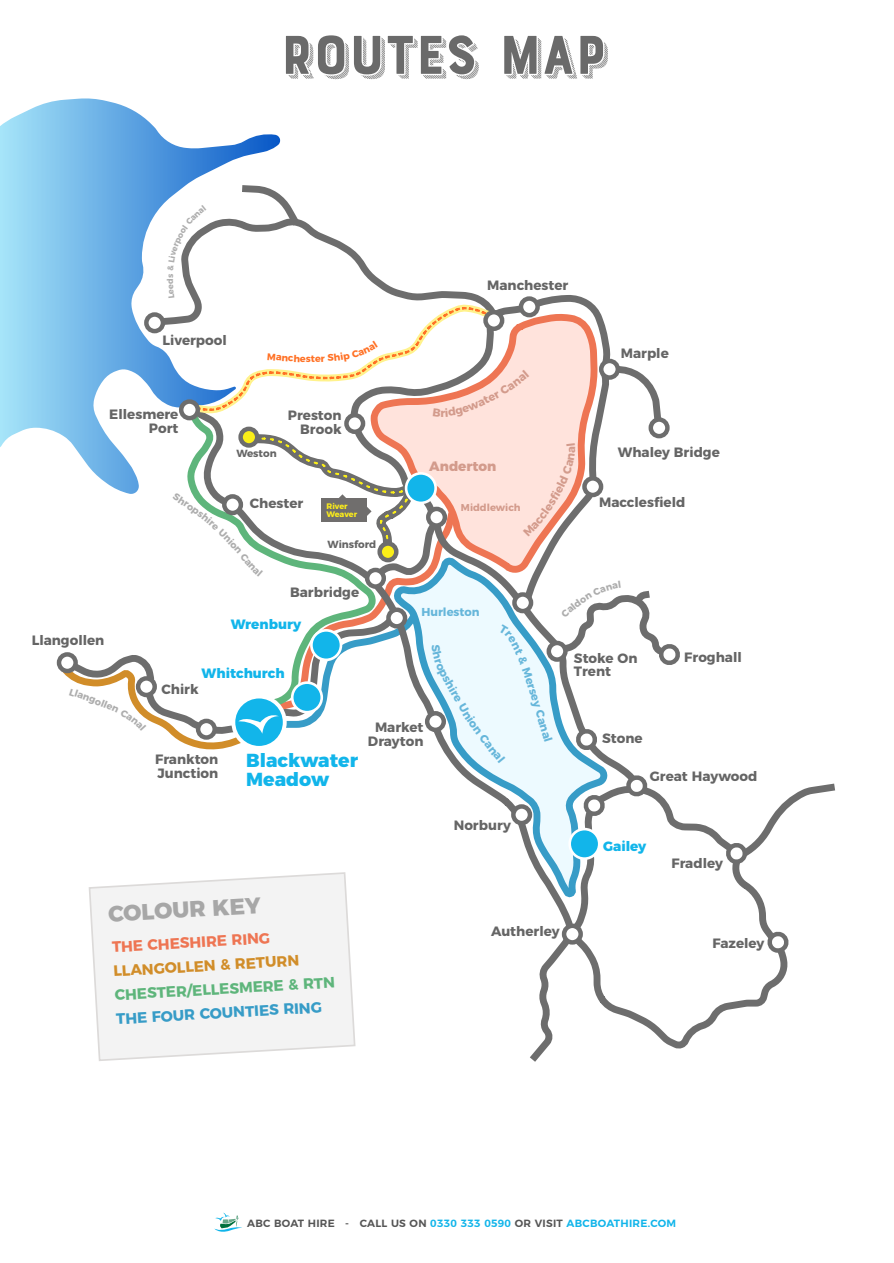
<style>
.page{position:relative;width:894px;height:1263px;background:#fff}
.page>*{position:absolute;margin:0;border:0;box-sizing:border-box;transform-origin:0 0}
.t1{font:57.45px "Bourton Drop Stripes B";color:#6a6a6a}
.t2{font:800 22.5px "Montserrat";color:#a7a7a7}
.t3{font:800 18.9px/18.9px "Montserrat";color:#12b5ea}
.t4{font:700 15px "Montserrat";color:#5eb57b}
.t5{font:700 15px "Montserrat";color:#379cc7}
.t6{font:700 15px "Montserrat";color:#d18d29}
.t7{font:700 15px "Montserrat";color:#ee7553}
.t8{font:700 13.5px/13.5px "Montserrat";color:#656565}
.t9{font:800 13.5px "Montserrat";color:#12b5ea}
.t10{font:800 13.5px "Montserrat";color:#d39b8c}
.t11{font:700 11.55px "Montserrat";color:#66b6da}
.t12{font:700 11.4px "Montserrat";color:#66b6da}
.t13{font:600 10.5px "Montserrat";letter-spacing:.025em;color:#565656}
.t14{font:700 10.35px "Montserrat";color:#656565}
.t15{font:700 9.9px "Montserrat";color:#d39b8c}
.t16{font:700 9.6px "Montserrat";color:#ff7125}
.t17{font:700 7.95px/7.9px "Montserrat";color:#fdee19}
.s1{color:#12b5ea}
</style>
<div class="page">
<svg style="left:214px;top:1213px;width:28px;height:19px"></svg>
<svg style="left:88px;top:881px;width:96px;height:180px;fill:#f3f3f3"></svg>
<svg style="left:0;top:98px;width:182px;height:396px"></svg>
<svg style="left:145px;top:215px;width:37px;height:279px"></svg>
<svg style="left:184px;top:872px;width:387px;height:190px"></svg>
<svg style="left:571px;top:821px;width:218px;height:228px"></svg>
<svg style="left:379px;top:295px;width:238px;height:315px"></svg>
<svg style="left:600px;top:362px;width:63px;height:66px"></svg>
<svg style="left:379px;top:309px;width:221px;height:242px;background:#f7d7cf"></svg>
<svg style="left:387px;top:551px;width:224px;height:363px"></svg>
<svg style="left:182px;top:134px;width:197px;height:476px"></svg>
<svg style="left:561px;top:924px;width:21px;height:21px"></svg>
<svg style="left:57px;top:652px;width:21px;height:21px"></svg>
<svg style="left:425px;top:711px;width:21px;height:21px"></svg>
<svg style="left:386px;top:607px;width:21px;height:22px"></svg>
<svg style="left:648px;top:417px;width:21px;height:21px"></svg>
<svg style="left:582px;top:476px;width:21px;height:21px"></svg>
<svg style="left:598px;top:359px;width:21px;height:21px"></svg>
<div style="left:518px;top:296px;width:21px;height:21px;background:#fff;border:4px solid #6d6d6d;border-radius:50%"></div>
<svg style="left:344px;top:413px;width:21px;height:21px"></svg>
<svg style="left:238px;top:427px;width:21px;height:21px"></svg>
<svg style="left:426px;top:507px;width:21px;height:21px"></svg>
<svg style="left:144px;top:312px;width:21px;height:21px"></svg>
<svg style="left:764px;top:929px;width:23px;height:27px"></svg>
<svg style="left:723px;top:783px;width:112px;height:84px"></svg>
<svg style="left:431px;top:644px;width:19px;height:39px"></svg>
<svg style="left:522px;top:444px;width:53px;height:93px;background:#f7d7ce"></svg>
<svg style="left:458px;top:580px;width:220px;height:333px"></svg>
<svg style="left:167px;top:182px;width:362px;height:240px"></svg>
<svg style="left:172px;top:429px;width:271px;height:161px"></svg>
<svg style="left:59px;top:610px;width:361px;height:186px"></svg>
<h1 class="t1" style="left:280px;top:32px;width:326px">ROUTES MAP</h1>
<p class="t8" style="left:162px;top:333px;width:66px">Liverpool</p>
<p class="t16" style="left:306px;top:353px;width:11px">st</p>
<p class="t8" style="left:109px;top:408px;width:71px;text-align:right">Ellesmere<br>Port</p>
<p class="t14" style="left:236px;top:447px;width:42px">Weston</p>
<p class="t8" style="left:288px;top:408px;width:55px;text-align:right">Preston<br>Brook</p>
<p class="t8" style="left:250px;top:497px;width:55px">Chester</p>
<p class="t17" style="left:326px;top:502px;width:32px">River<br>Weaver</p>
<p class="t14" style="left:327px;top:538px;width:50px">Winsford</p>
<p class="t8" style="left:290px;top:585px;width:71px">Barbridge</p>
<p class="t8" style="left:32px;top:633px;width:74px">Llangollen</p>
<p class="t9" style="left:231px;top:616px;width:72px">Wrenbury</p>
<p class="t9" style="left:201px;top:664px;width:85px">Whitchurch</p>
<p class="t8" style="left:161px;top:682px;width:39px">Chirk</p>
<p class="t8" style="left:487px;top:278px;width:83px">Manchester</p>
<p class="t8" style="left:620px;top:346px;width:49px">Marple</p>
<p class="t10" style="left:429px;top:458px;width:69px">Anderton</p>
<p class="t15" style="left:461px;top:502px;width:61px">Middlewich</p>
<p class="t8" style="left:617px;top:445px;width:104px">Whaley Bridge</p>
<p class="t8" style="left:599px;top:495px;width:88px">Macclesfield</p>
<p class="t11" style="left:421px;top:605px;width:60px">Hurleston</p>
<p class="t12" style="left:454px;top:678px;width:24px;rotate:60deg">hire</p>
<p class="t8" style="left:573px;top:651px;width:65px">Stoke On<br>Trent</p>
<p class="t8" style="left:684px;top:650px;width:59px">Froghall</p>
<p class="t8" style="left:155px;top:753px;width:65px">Frankton<br>Junction</p>
<h3 class="t3" style="left:246px;top:751px;width:113px">Blackwater<br>Meadow</h3>
<p class="t8" style="left:368px;top:721px;width:57px;text-align:center">Market<br>Drayton</p>
<h2 class="t2" style="left:107px;top:900px;width:154px;rotate:-3deg">COLOUR KEY</h2>
<p class="t7" style="left:111px;top:937px;width:160px;rotate:-3deg">THE CHESHIRE RING</p>
<p class="t6" style="left:113px;top:961px;width:187px;rotate:-3deg">LLANGOLLEN &amp; RETURN</p>
<p class="t4" style="left:114px;top:985px;width:222px;rotate:-3deg">CHESTER/ELLESMERE &amp; RTN</p>
<p class="t5" style="left:116px;top:1009px;width:207px;rotate:-3deg">THE FOUR COUNTIES RING</p>
<p class="t8" style="left:453px;top:818px;width:59px">Norbury</p>
<p class="t8" style="left:491px;top:924px;width:70px">Autherley</p>
<p class="t8" style="left:602px;top:731px;width:42px">Stone</p>
<p class="t8" style="left:649px;top:769px;width:109px">Great Haywood</p>
<p class="t9" style="left:603px;top:837px;width:45px">Gailey</p>
<p class="t8" style="left:671px;top:856px;width:53px">Fradley</p>
<p class="t8" style="left:712px;top:937px;width:54px">Fazeley</p>
<p class="t13" style="left:247px;top:1216px;width:430px">ABC BOAT HIRE - CALL US ON <span class="s1">0330 333 0590</span> OR VISIT <span class="s1">ABCBOATHIRE.COM</span></p>
</div>
